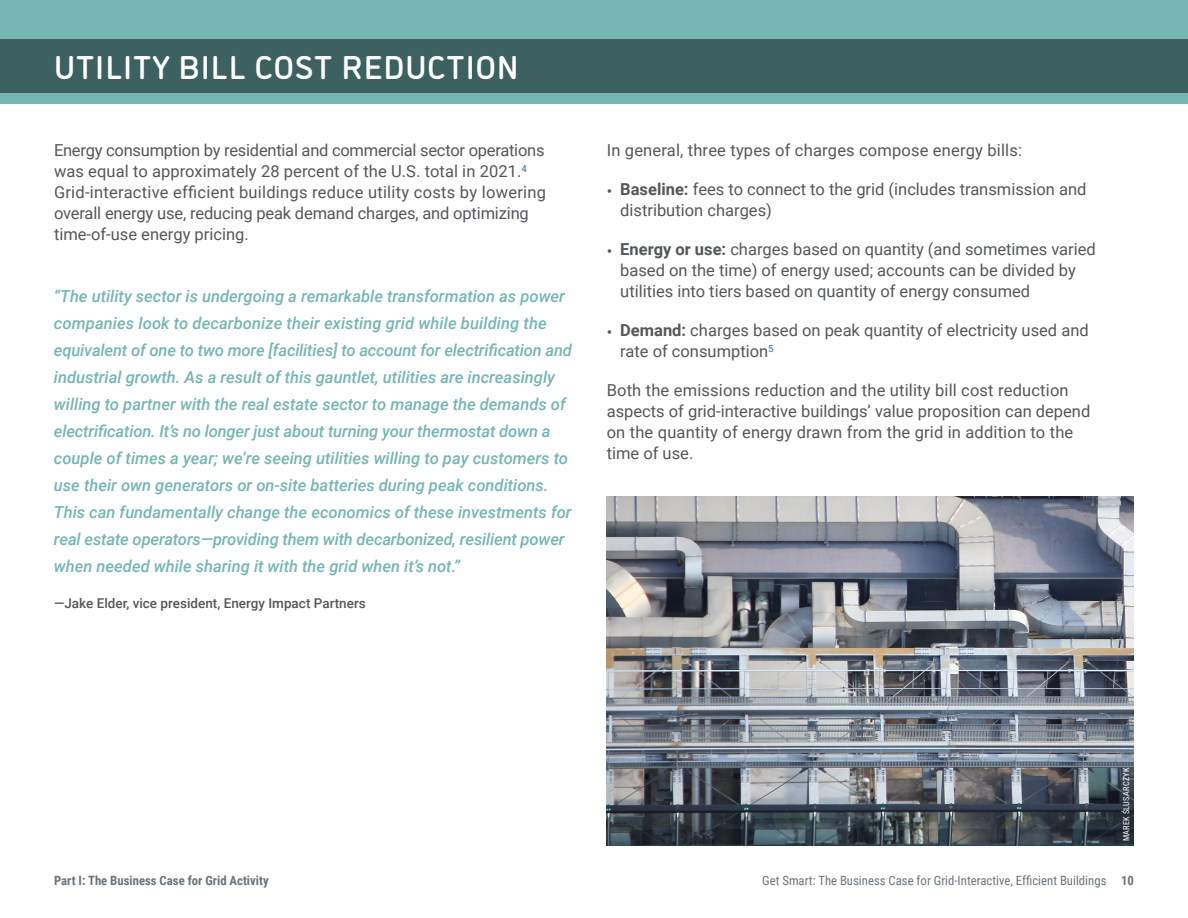
<style>
.page{position:relative;width:1188px;height:918px;background:#fff}
.page>*{position:absolute;margin:0;border:0;box-sizing:border-box;transform-origin:0 0}
.t1{font:500 33px "DI Nosaur";letter-spacing:.03em;color:#fff}
.t2{font:16.5px/21px "Roboto";color:#545759}
.t3{font:italic 500 16.5px/27px "Roboto";color:#75b5b4}
.t4{font:500 13.5px "Roboto";color:#545759}
.t5{font:12.75px "Roboto Condensed";color:#6a747b}
.t6{font:700 12.75px "Roboto Condensed";color:#6a747b}
.t7{font:8.25px "Roboto Condensed";letter-spacing:.035em;color:#fff}
.s1{font-weight:700}
</style>
<div class="page">
<div style="left:0;top:0;width:1188px;height:104px;background:#75b5b4"></div>
<div style="left:0;top:39px;width:1188px;height:54px;background:#3d6161"></div>
<img style="left:607px;top:497px;width:527px;height:349px">
<h1 class="t1" style="left:54px;top:44px;width:466px">UTILITY BILL COST REDUCTION</h1>
<p class="t2" style="left:54px;top:139px;width:494px">Energy consumption by residential and commercial sector operations was equal to approximately 28 percent of the U.S. total in 2021.<sup>4<br></sup>Grid-interactive efficient buildings reduce utility costs by lowering overall energy use, reducing peak demand charges, and optimizing time-of-use energy pricing.</p>
<p class="t2" style="left:607px;top:139px;width:417px">In general, three types of charges compose energy bills:</p>
<p class="t2" style="left:620px;top:178px;width:468px;text-indent:-13px">• <span class="s1">Baseline:</span> fees to connect to the grid (includes transmission and distribution charges)</p>
<p class="t2" style="left:620px;top:238px;width:477px;text-indent:-13px">• <span class="s1">Energy or use:</span> charges based on quantity (and sometimes varied based on the time) of energy used; accounts can be divided by utilities into tiers based on quantity of energy consumed</p>
<p class="t2" style="left:620px;top:319px;width:470px;text-indent:-13px">• <span class="s1">Demand:</span> charges based on peak quantity of electricity used and rate of consumption<sup>5</sup></p>
<p class="t2" style="left:607px;top:379px;width:485px">Both the emissions reduction and the utility bill cost reduction aspects of grid-interactive buildings’ value proposition can depend on the quantity of energy drawn from the grid in addition to the time of use.</p>
<p class="t3" style="left:54px;top:282px;width:520px">“The utility sector is undergoing a remarkable transformation as power companies look to decarbonize their existing grid while building the equivalent of one to two more [facilities] to account for electrification and industrial growth. As a result of this gauntlet, utilities are increasingly willing to partner with the real estate sector to manage the demands of electrification. It’s no longer just about turning your thermostat down a couple of times a year; we’re seeing utilities willing to pay customers to use their own generators or on-site batteries during peak conditions.<br>This can fundamentally change the economics of these investments for real estate operators—providing them with decarbonized, resilient power when needed while sharing it with the grid when it’s not.”</p>
<p class="t4" style="left:54px;top:594px;width:313px">—Jake Elder, vice president, Energy Impact Partners</p>
<p class="t7" style="left:1121px;top:841px;width:75px;rotate:-90deg">MAREK ŚLUSARCZYK</p>
<p class="t6" style="left:54px;top:872px;width:216px">Part I: The Business Case for Grid Activity</p>
<p class="t5" style="left:762px;top:872px;width:373px">Get Smart: The Business Case for Grid-Interactive, Efficient Buildings <span class="s1">10</span></p>
</div>
